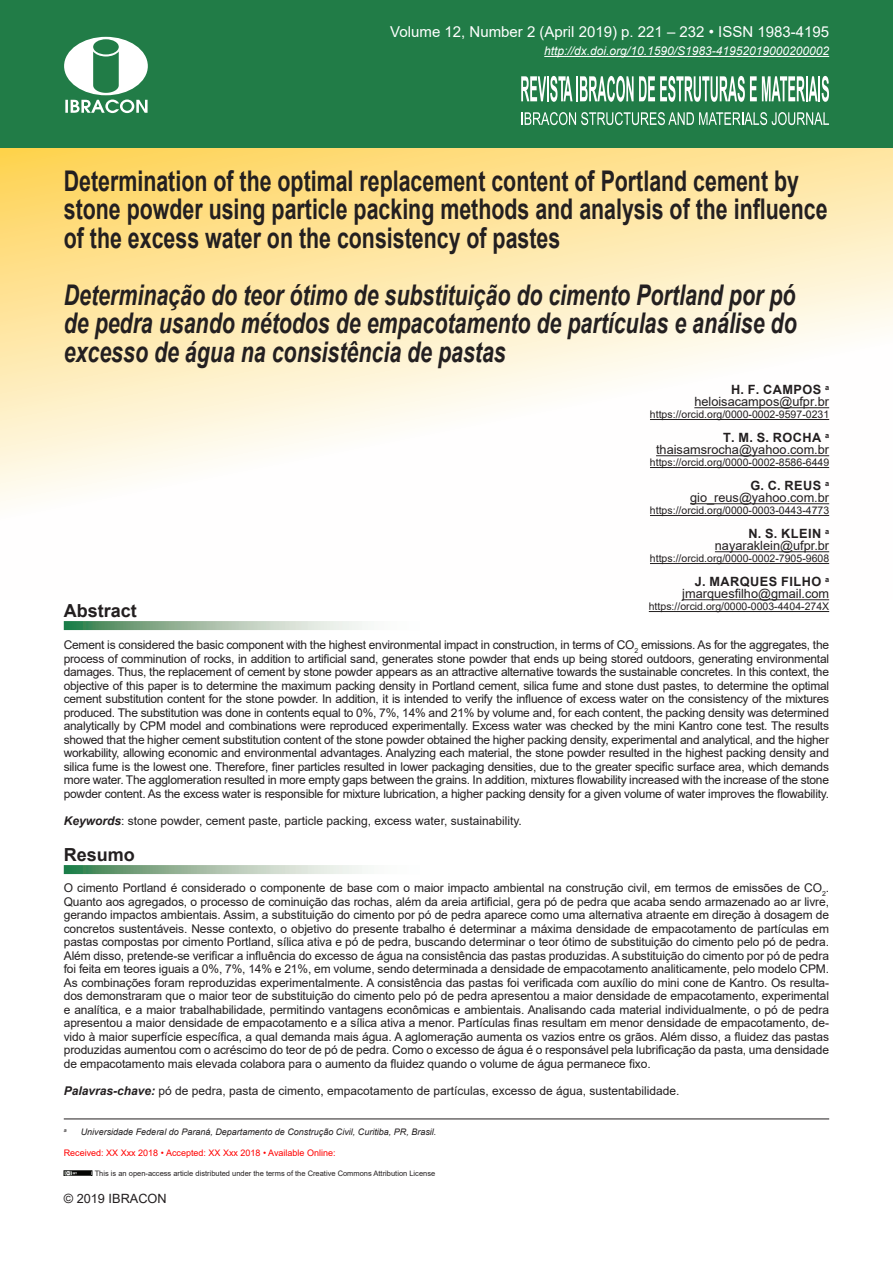
<style>
.page{position:relative;width:893px;height:1263px;background:#fff}
.page>*{position:absolute;margin:0;border:0;box-sizing:border-box;transform-origin:0 0}
.t1{font:700 28.5px/28.5px "Arial";color:#231f20;scale:.75 1}
.t2{font:italic 700 28.5px/28.5px "Arial";color:#231f20;text-align:justify;scale:.75 1}
.t3{font:700 18px "Arial";color:#231f20}
.t4{font:15px "Arial";color:#fff}
.t5{font:12.75px/12px "Arial";color:#231f20;text-align:right}
.t6{font:12px/13.5px "Arial";color:#231f20;text-align:justify}
.t7{font:italic 12px "Arial";color:#fff}
.t8{font:10.5px "Arial";color:#231f20}
.t9{font:italic 9px "Arial";color:#231f20}
.t10{font:9px "Arial";color:#f00}
.t11{font:7.5px "Arial";color:#231f20}
.t12{font:italic 5.25px "Arial";color:#231f20}
.s1{font-weight:700}
.s2{font-weight:700;font-style:italic}
</style>
<div class="page">
<svg style="left:0;top:148px;width:893px;height:452px"></svg>
<div style="left:0;top:0;width:893px;height:148px;background:#217c47"></div>
<svg style="left:64px;top:37px;width:84px;height:76px"></svg>
<svg style="left:521px;top:76px;width:51px;height:26px"></svg>
<hr style="left:576px;top:76px;width:2px;height:25px;background:#fff">
<svg style="left:580px;top:76px;width:249px;height:26px"></svg>
<svg style="left:521px;top:112px;width:308px;height:13px"></svg>
<hr style="left:544px;top:56px;width:285px;height:1px;background:#fff">
<hr style="left:64px;top:1118px;width:765px;height:1px;background:#231f20">
<hr style="left:65px;top:1171px;width:26px;height:4px;background:#040503">
<svg style="left:65px;top:1171px;width:12px;height:4px"></svg>
<hr style="left:694px;top:407px;width:135px;height:1px;background:#231f20">
<hr style="left:650px;top:419px;width:179px;height:1px;background:#231f20">
<hr style="left:656px;top:455px;width:173px;height:1px;background:#231f20">
<hr style="left:650px;top:467px;width:179px;height:1px;background:#231f20">
<hr style="left:690px;top:503px;width:139px;height:1px;background:#231f20">
<hr style="left:650px;top:515px;width:179px;height:1px;background:#231f20">
<hr style="left:715px;top:551px;width:114px;height:1px;background:#231f20">
<hr style="left:650px;top:563px;width:179px;height:1px;background:#231f20">
<hr style="left:682px;top:599px;width:147px;height:1px;background:#231f20">
<hr style="left:649px;top:611px;width:180px;height:1px;background:#231f20">
<svg style="left:64px;top:621px;width:299px;height:9px;background:#a2bfa7"></svg>
<svg style="left:64px;top:865px;width:299px;height:9px;background:#a2bfa7"></svg>
<p class="t4" style="left:390px;top:22px;width:440px">Volume 12, Number 2 (April 2019) p. 221 – 232 • ISSN 1983-4195</p>
<p class="t7" style="left:544px;top:43px;width:286px">http://dx.doi.org/10.1590/S1983-41952019000200002</p>
<h1 class="t1" style="left:64px;top:167px;width:1020px">Determination of the optimal replacement content of Portland cement by stone powder using particle packing methods and analysis of the influence of the excess water on the consistency of pastes</h1>
<h1 class="t2" style="left:64px;top:281px;width:979px">Determinação do teor ótimo de substituição do cimento Portland por pó de pedra usando métodos de empacotamento de partículas e análise do excesso de água na consistência de pastas</h1>
<p class="t5" style="left:694px;top:384px;width:136px"><span class="s1">H. F. CAMPOS</span> <sup>a </sup>heloisacampos@ufpr.br</p>
<p class="t8" style="left:650px;top:407px;width:181px">https://orcid.org/0000-0002-9597-0231</p>
<p class="t5" style="left:656px;top:432px;width:175px"><span class="s1">T. M. S. ROCHA</span> <sup>a </sup>thaisamsrocha@yahoo.com.br</p>
<p class="t8" style="left:650px;top:455px;width:181px">https://orcid.org/0000-0002-8586-6449</p>
<p class="t5" style="left:690px;top:480px;width:141px"><span class="s1">G. C. REUS</span> <sup>a </sup>gio_reus@yahoo.com.br</p>
<p class="t8" style="left:650px;top:503px;width:181px">https://orcid.org/0000-0003-0443-4773</p>
<p class="t5" style="left:715px;top:528px;width:116px"><span class="s1">N. S. KLEIN</span> <sup>a </sup>nayaraklein@ufpr.br</p>
<p class="t8" style="left:650px;top:551px;width:181px">https://orcid.org/0000-0002-7905-9608</p>
<p class="t5" style="left:682px;top:576px;width:148px"><span class="s1">J. MARQUES FILHO</span> <sup>a </sup>jmarquesfilho@gmail.com</p>
<h2 class="t3" style="left:64px;top:598px;width:75px">Abstract</h2>
<p class="t8" style="left:649px;top:599px;width:182px">https://orcid.org/0000-0003-4404-274X</p>
<p class="t6" style="left:64px;top:638px;width:767px">Cement is considered the basic component with the highest environmental impact in construction, in terms of CO<sub>2</sub> emissions. As for the aggregates, the process of comminution of rocks, in addition to artificial sand, generates stone powder that ends up being stored outdoors, generating environmental damages. Thus, the replacement of cement by stone powder appears as an attractive alternative towards the sustainable concretes. In this context, the objective of this paper is to determine the maximum packing density in Portland cement, silica fume and stone dust pastes, to determine the optimal cement substitution content for the stone powder. In addition, it is intended to verify the influence of excess water on the consistency of the mixtures produced. The substitution was done in contents equal to 0%, 7%, 14% and 21% by volume and, for each content, the packing density was determined analytically by CPM model and combinations were reproduced experimentally. Excess water was checked by the mini Kantro cone test. The results showed that the higher cement substitution content of the stone powder obtained the higher packing density, experimental and analytical, and the higher workability, allowing economic and environmental advantages. Analyzing each material, the stone powder resulted in the highest packing density and silica fume is the lowest one. Therefore, finer particles resulted in lower packaging densities, due to the greater specific surface area, which demands more water. The agglomeration resulted in more empty gaps between the grains. In addition, mixtures flowability increased with the increase of the stone powder content. As the excess water is responsible for mixture lubrication, a higher packing density for a given volume of water improves the flowability.</p>
<p class="t6" style="left:64px;top:814px;width:460px"><span class="s2">Keywords</span>: stone powder, cement paste, particle packing, excess water, sustainability.</p>
<h2 class="t3" style="left:64px;top:842px;width:73px">Resumo</h2>
<p class="t6" style="left:64px;top:881px;width:767px">O cimento Portland é considerado o componente de base com o maior impacto ambiental na construção civil, em termos de emissões de CO<sub>2</sub>.<br>Quanto aos agregados, o processo de cominuição das rochas, além da areia artificial, gera pó de pedra que acaba sendo armazenado ao ar livre, gerando impactos ambientais. Assim, a substituição do cimento por pó de pedra aparece como uma alternativa atraente em direção à dosagem de concretos sustentáveis. Nesse contexto, o objetivo do presente trabalho é determinar a máxima densidade de empacotamento de partículas em pastas compostas por cimento Portland, sílica ativa e pó de pedra, buscando determinar o teor ótimo de substituição do cimento pelo pó de pedra.<br>Além disso, pretende-se verificar a influência do excesso de água na consistência das pastas produzidas. A substituição do cimento por pó de pedra foi feita em teores iguais a 0%, 7%, 14% e 21%, em volume, sendo determinada a densidade de empacotamento analiticamente, pelo modelo CPM.<br>As combinações foram reproduzidas experimentalmente. A consistência das pastas foi verificada com auxílio do mini cone de Kantro. Os resulta&shy;dos demonstraram que o maior teor de substituição do cimento pelo pó de pedra apresentou a maior densidade de empacotamento, experimental e analítica, e a maior trabalhabilidade, permitindo vantagens econômicas e ambientais. Analisando cada material individualmente, o pó de pedra apresentou a maior densidade de empacotamento e a sílica ativa a menor. Partículas finas resultam em menor densidade de empacotamento, de&shy;vido à maior superfície específica, a qual demanda mais água. A aglomeração aumenta os vazios entre os grãos. Além disso, a fluidez das pastas produzidas aumentou com o acréscimo do teor de pó de pedra. Como o excesso de água é o responsável pela lubrificação da pasta, uma densidade de empacotamento mais elevada colabora para o aumento da fluidez quando o volume de água permanece fixo.</p>
<p class="t6" style="left:64px;top:1084px;width:617px"><span class="s2">Palavras-chave:</span> pó de pedra, pasta de cimento, empacotamento de partículas, excesso de água, sustentabilidade.</p>
<p class="t12" style="left:64px;top:1127px;width:4px">a</p>
<p class="t9" style="left:81px;top:1126px;width:357px">Universidade Federal do Paraná, Departamento de Construção Civil, Curitiba, PR, Brasil.</p>
<p class="t10" style="left:64px;top:1147px;width:273px">Received: XX Xxx 2018 • Accepted: XX Xxx 2018 • Available Online:</p>
<p class="t11" style="left:95px;top:1168px;width:342px">This is an open-access article distributed under the terms of the Creative Commons Attribution License</p>
<p class="t5" style="left:64px;top:1192px;width:104px">© 2019 IBRACON</p>
</div>
